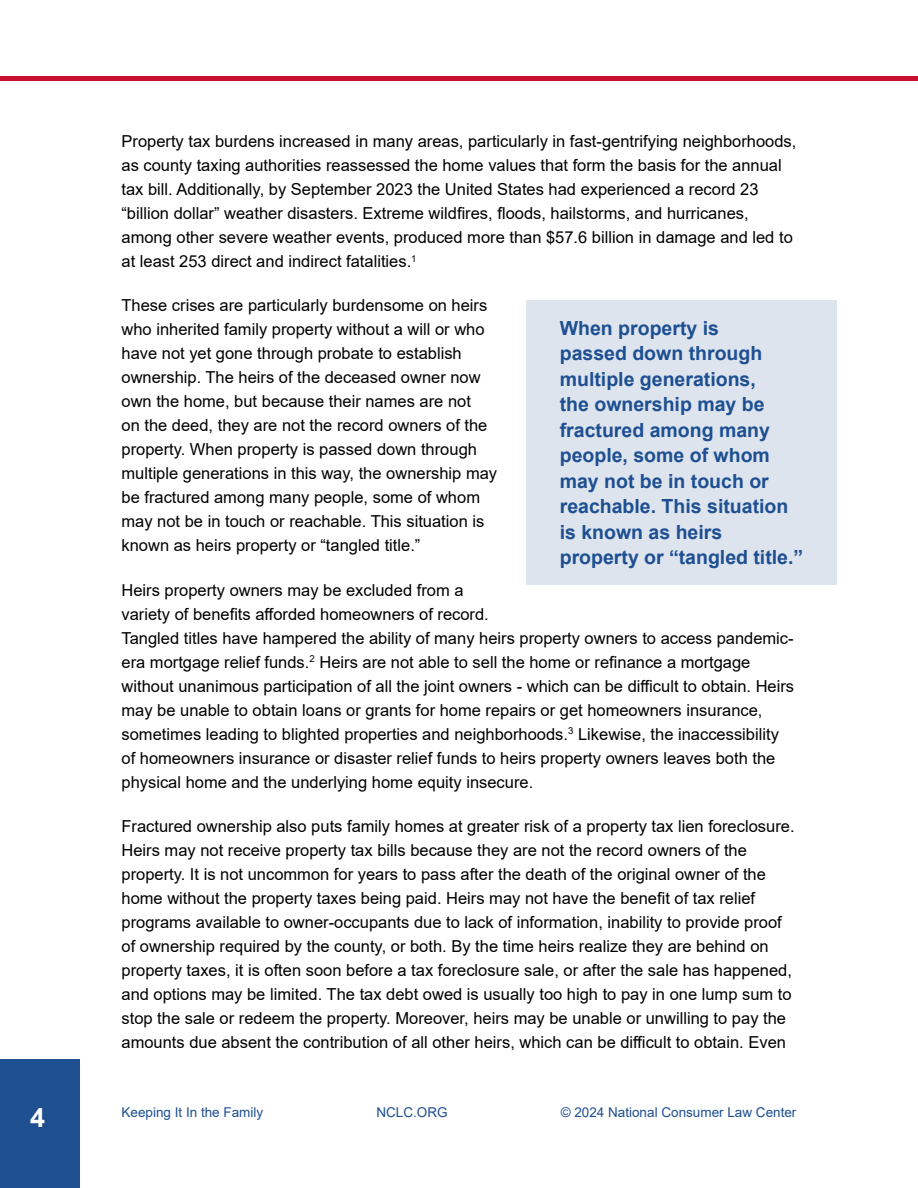
<style>
.page{position:relative;width:918px;height:1188px;background:#fff}
.page>*{position:absolute;margin:0;border:0;box-sizing:border-box;transform-origin:0 0}
.t1{font:700 27px "Arial";color:#fff}
.t2{font:700 19.5px/25.5px "Arial";color:#1d4f91}
.t3{font:16.5px/24px "Arial";color:#000}
.t4{font:13.5px "Arial";color:#1d4f91}
</style>
<div class="page">
<div style="left:526px;top:300px;width:311px;height:284px;background:#dde4ee"></div>
<div style="left:0;top:1060px;width:80px;height:128px;background:#1d4f91"></div>
<hr style="left:0;top:77px;width:918px;height:4px;background:#c8102e">
<p class="t3" style="left:122px;top:129px;width:676px">Property tax burdens increased in many areas, particularly in fast-gentrifying neighborhoods, as county taxing authorities reassessed the home values that form the basis for the annual tax bill. Additionally, by September 2023 the United States had experienced a record 23 “billion dollar” weather disasters. Extreme wildfires, floods, hailstorms, and hurricanes, among other severe weather events, produced more than $57.6 billion in damage and led to at least 253 direct and indirect fatalities.<sup>1</sup></p>
<p class="t3" style="left:122px;top:293px;width:377px">These crises are particularly burdensome on heirs who inherited family property without a will or who have not yet gone through probate to establish ownership. The heirs of the deceased owner now own the home, but because their names are not<br>on the deed, they are not the record owners of the property. When property is passed down through multiple generations in this way, the ownership may be fractured among many people, some of whom may not be in touch or reachable. This situation is known as heirs property or “tangled title.”</p>
<p class="t3" style="left:122px;top:578px;width:674px">Heirs property owners may be excluded from a<br>variety of benefits afforded homeowners of record.<br>Tangled titles have hampered the ability of many heirs property owners to access pandemic&shy;era mortgage relief funds.<sup>2</sup> Heirs are not able to sell the home or refinance a mortgage without unanimous participation of all the joint owners - which can be difficult to obtain. Heirs may be unable to obtain loans or grants for home repairs or get homeowners insurance, sometimes leading to blighted properties and neighborhoods.<sup>3</sup> Likewise, the inaccessibility of homeowners insurance or disaster relief funds to heirs property owners leaves both the physical home and the underlying home equity insecure.</p>
<p class="t3" style="left:122px;top:814px;width:675px">Fractured ownership also puts family homes at greater risk of a property tax lien foreclosure.<br>Heirs may not receive property tax bills because they are not the record owners of the property. It is not uncommon for years to pass after the death of the original owner of the home without the property taxes being paid. Heirs may not have the benefit of tax relief programs available to owner-occupants due to lack of information, inability to provide proof of ownership required by the county, or both. By the time heirs realize they are behind on property taxes, it is often soon before a tax foreclosure sale, or after the sale has happened, and options may be limited. The tax debt owed is usually too high to pay in one lump sum to stop the sale or redeem the property. Moreover, heirs may be unable or unwilling to pay the amounts due absent the contribution of all other heirs, which can be difficult to obtain. Even</p>
<p class="t2" style="left:560px;top:315px;width:245px">When property is<br>passed down through multiple generations,<br>the ownership may be fractured among many people, some of whom may not be in touch or reachable. This situation is known as heirs property or “tangled title.”</p>
<h1 class="t1" style="left:30px;top:1098px;width:17px">4</h1>
<p class="t4" style="left:122px;top:1103px;width:143px">Keeping It In the Family</p>
<p class="t4" style="left:376px;top:1103px;width:73px">NCLC.ORG</p>
<p class="t4" style="left:561px;top:1103px;width:237px">© 2024 National Consumer Law Center</p>
</div>
